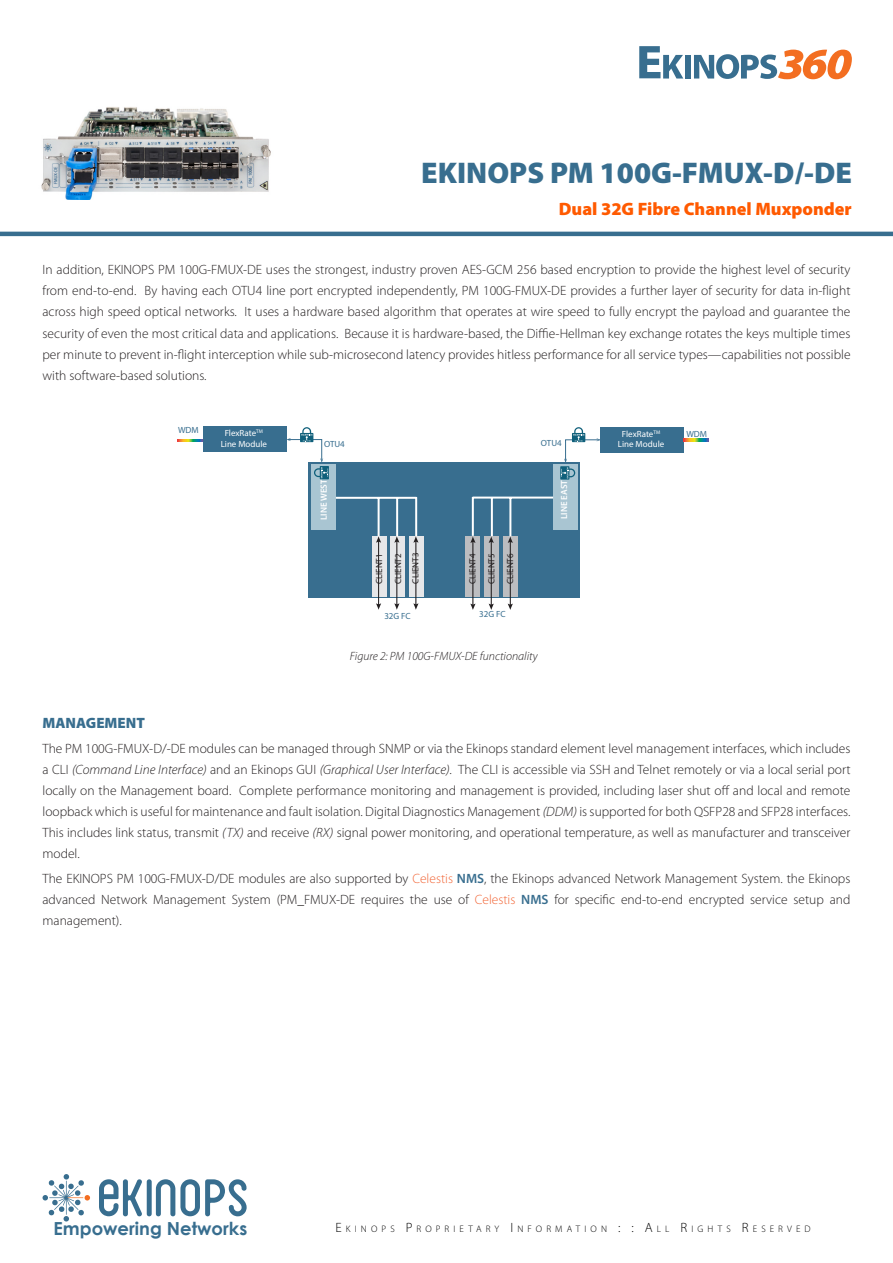
<style>
.page{position:relative;width:893px;height:1263px;background:#fff}
.page>*{position:absolute;margin:0;border:0;box-sizing:border-box;transform-origin:0 0}
.t1{font:900 30px "Myriad Pro";color:#386e8f}
.t2{font:900 18px "Myriad Pro";color:#ff5a00}
.t3{font:700 18px "Century Gothic";color:#386e8f}
.t4{font:900 15px "Myriad Pro";color:#386e8f}
.t5{font:300 13.5px/21px "Myriad Pro";color:#231f20;text-align:justify}
.t6{font:italic 300 12px "Myriad Pro";color:#231f20}
.t7{font:300 9.45px "Myriad Pro";letter-spacing:.435em;color:#000}
.t8{font:9px/18.9px "Myriad Pro";color:#231f20}
.t9{font:9px/10.8px "Myriad Pro";color:#fff;text-align:center}
.t10{font:9px "Myriad Pro";color:#386e8f}
.t11{font:600 9px "Myriad Pro";color:#fff}
.s1{font-style:italic}
.s2{color:#f26434}
.s3{font-weight:600;color:#386e8f}
.s4{font-size:13.5px}
</style>
<div class="page">
<div style="left:685px;top:55px;width:6px;height:24px;background:#386e8f"></div>
<svg style="left:694px;top:50px;width:158px;height:29px"></svg>
<svg style="left:639px;top:46px;width:44px;height:33px"></svg>
<hr style="left:0;top:232px;width:893px;height:4px;background:#386e8f">
<svg style="left:99px;top:1179px;width:148px;height:37px"></svg>
<svg style="left:43px;top:1174px;width:47px;height:47px"></svg>
<img style="left:41px;top:107px;width:230px;height:93px">
<div style="left:308px;top:462px;width:272px;height:135px;background:#386e8f"></div>
<div style="left:311px;top:465px;width:25px;height:65px;background:#a9c5d2"></div>
<div style="left:553px;top:465px;width:25px;height:65px;background:#a9c5d2"></div>
<div style="left:372px;top:536px;width:14px;height:61px;background:#e6e7e9"></div>
<div style="left:391px;top:536px;width:14px;height:61px;background:#e6e7e9"></div>
<div style="left:409px;top:536px;width:15px;height:61px;background:#e6e7e9"></div>
<div style="left:466px;top:536px;width:14px;height:61px;background:#bcbdc0"></div>
<div style="left:484px;top:536px;width:15px;height:61px;background:#bcbdc0"></div>
<div style="left:503px;top:536px;width:14px;height:61px;background:#bcbdc0"></div>
<div style="left:203px;top:427px;width:83px;height:25px;background:#386e8f"></div>
<div style="left:600px;top:427px;width:84px;height:25px;background:#386e8f"></div>
<svg style="left:178px;top:439px;width:25px;height:3px"></svg>
<svg style="left:684px;top:439px;width:25px;height:2px"></svg>
<hr style="left:336px;top:497px;width:80px;height:2px;background:#fff">
<hr style="left:415px;top:497px;width:2px;height:39px;background:#fff">
<hr style="left:396px;top:498px;width:2px;height:38px;background:#fff">
<hr style="left:378px;top:498px;width:2px;height:39px;background:#fff">
<hr style="left:473px;top:497px;width:80px;height:2px;background:#fff">
<hr style="left:472px;top:497px;width:2px;height:39px;background:#fff">
<hr style="left:491px;top:498px;width:2px;height:38px;background:#fff">
<hr style="left:509px;top:498px;width:2px;height:38px;background:#fff">
<hr style="left:378px;top:541px;width:1px;height:64px;background:#231f20">
<svg style="left:376px;top:537px;width:5px;height:6px"></svg>
<svg style="left:376px;top:603px;width:5px;height:6px"></svg>
<hr style="left:396px;top:541px;width:1px;height:64px;background:#231f20">
<svg style="left:394px;top:537px;width:5px;height:6px"></svg>
<svg style="left:394px;top:603px;width:5px;height:6px"></svg>
<hr style="left:415px;top:541px;width:1px;height:64px;background:#231f20">
<svg style="left:413px;top:537px;width:5px;height:6px"></svg>
<svg style="left:413px;top:603px;width:5px;height:6px"></svg>
<hr style="left:472px;top:541px;width:1px;height:64px;background:#231f20">
<svg style="left:470px;top:537px;width:5px;height:6px"></svg>
<svg style="left:470px;top:604px;width:5px;height:6px"></svg>
<hr style="left:491px;top:541px;width:1px;height:64px;background:#231f20">
<svg style="left:489px;top:537px;width:5px;height:6px"></svg>
<svg style="left:489px;top:604px;width:5px;height:6px"></svg>
<hr style="left:510px;top:541px;width:1px;height:64px;background:#231f20">
<svg style="left:508px;top:537px;width:5px;height:6px"></svg>
<svg style="left:508px;top:604px;width:5px;height:6px"></svg>
<svg style="left:286px;top:427px;width:43px;height:52px"></svg>
<svg style="left:560px;top:427px;width:41px;height:53px"></svg>
<h1 class="t1" style="left:421px;top:153px;width:432px">EKINOPS PM 100G-FMUX-D/-DE</h1>
<h2 class="t2" style="left:559px;top:197px;width:295px">Dual 32G Fibre Channel Muxponder</h2>
<p class="t5" style="left:43px;top:259px;width:809px">In addition, EKINOPS PM 100G-FMUX-DE uses the strongest, industry proven AES-GCM 256 based encryption to provide the highest level of security from end-to-end. By having each OTU4 line port encrypted independently, PM 100G-FMUX-DE provides a further layer of security for data in-flight across high speed optical networks. It uses a hardware based algorithm that operates at wire speed to fully encrypt the payload and guarantee the security of even the most critical data and applications. Because it is hardware-based, the Diffie-Hellman key exchange rotates the keys multiple times per minute to prevent in-flight interception while sub-microsecond latency provides hitless performance for all service types—capabilities not possible with software-based solutions.</p>
<p class="t10" style="left:178px;top:425px;width:22px">WDM</p>
<p class="t9" style="left:221px;top:428px;width:48px">FlexRate<sup>TM<br></sup>Line Module</p>
<p class="t10" style="left:324px;top:438px;width:22px">OTU4</p>
<p class="t9" style="left:618px;top:428px;width:48px">FlexRate<sup>TM<br></sup>Line Module</p>
<p class="t10" style="left:686px;top:428px;width:22px">WDM</p>
<p class="t10" style="left:541px;top:438px;width:22px">OTU4</p>
<p class="t11" style="left:318px;top:520px;width:42px;rotate:-90deg">LINE WEST</p>
<p class="t11" style="left:558px;top:519px;width:40px;rotate:-90deg">LINE EAST</p>
<p class="t8" style="left:369px;top:584px;width:32px;rotate:-90deg">CLIENT1<br>CLIENT2</p>
<p class="t8" style="left:406px;top:584px;width:32px;rotate:-90deg">CLIENT3</p>
<p class="t8" style="left:463px;top:584px;width:32px;text-align:justify;rotate:-90deg">CLIENT4<br>CLIENT5<br>CLIENT6</p>
<p class="t10" style="left:384px;top:610px;width:28px">32G FC</p>
<p class="t10" style="left:479px;top:608px;width:28px">32G FC</p>
<p class="t6" style="left:350px;top:649px;width:189px">Figure 2: PM 100G-FMUX-DE functionality</p>
<p class="t4" style="left:43px;top:713px;width:104px">MANAGEMENT</p>
<p class="t5" style="left:43px;top:738px;width:809px">The PM 100G-FMUX-D/-DE modules can be managed through SNMP or via the Ekinops standard element level management interfaces, which includes a CLI <span class="s1">(Command Line Interface)</span> and an Ekinops GUI <span class="s1">(Graphical User Interface)</span>. The CLI is accessible via SSH and Telnet remotely or via a local serial port locally on the Management board. Complete performance monitoring and management is provided, including laser shut off and local and remote loopback which is useful for maintenance and fault isolation. Digital Diagnostics Management <span class="s1">(DDM)</span> is supported for both QSFP28 and SFP28 interfaces.<br>This includes link status, transmit <span class="s1">(TX)</span> and receive <span class="s1">(RX)</span> signal power monitoring, and operational temperature, as well as manufacturer and transceiver model.</p>
<p class="t5" style="left:43px;top:868px;width:809px">The EKINOPS PM 100G-FMUX-D/DE modules are also supported by <span class="s2">Celestis</span> <span class="s3">NMS</span>, the Ekinops advanced Network Management System. the Ekinops advanced Network Management System (PM_FMUX-DE requires the use of <span class="s2">Celestis</span> <span class="s3">NMS</span> for specific end-to-end encrypted service setup and management).</p>
<h2 class="t3" style="left:54px;top:1214px;width:195px">Empowering Networks</h2>
<p class="t7" style="left:336px;top:1223px;width:476px"><span class="s4">E</span>KINOPS <span class="s4">P</span> ROPRIE TARY <span class="s4">I</span> NFORMATION <span class="s4">: : A</span>LL <span class="s4">R</span> IGHTS <span class="s4">R</span> E SERVED</p>
</div>
